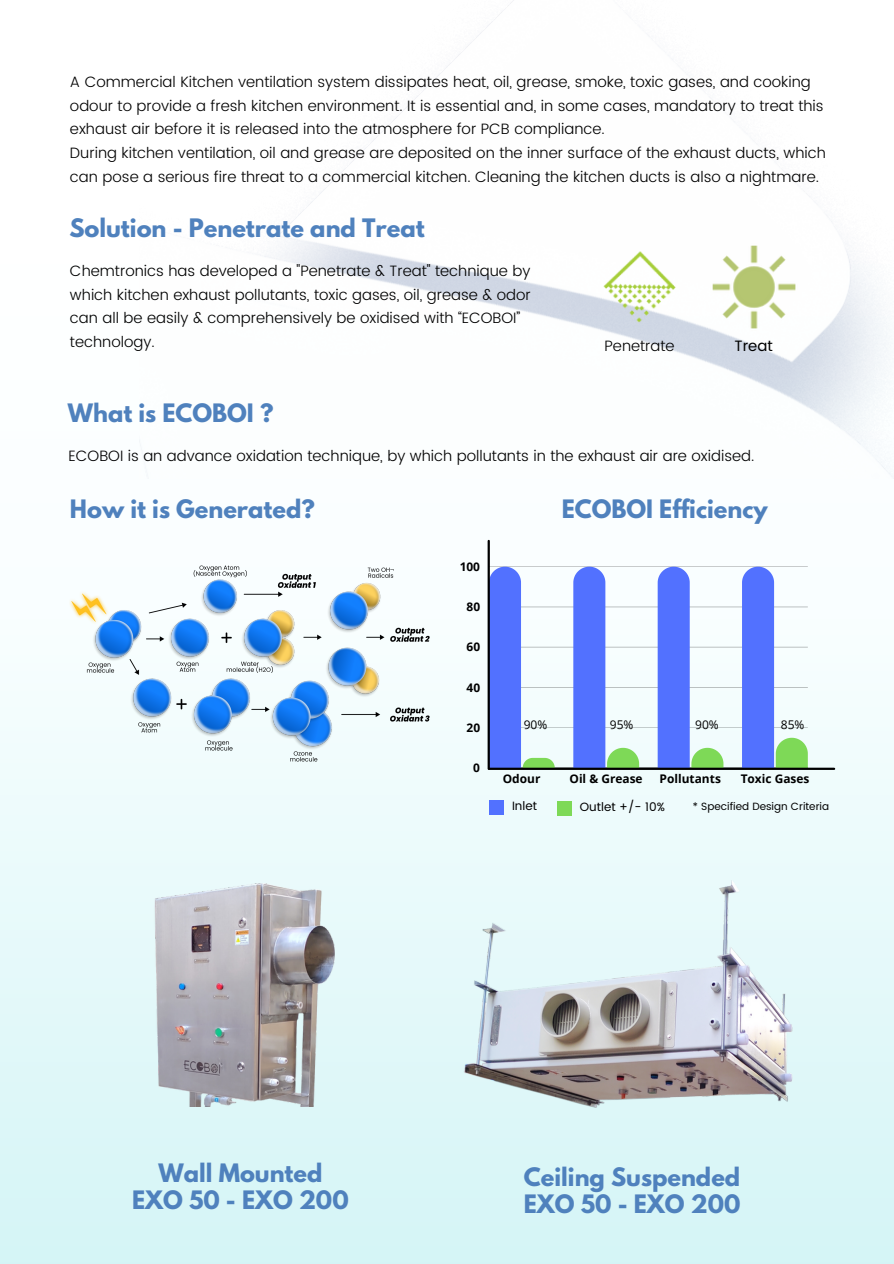
<style>
.page{position:relative;width:894px;height:1264px;background:#fff}
.page>*{position:absolute;margin:0;border:0;box-sizing:border-box;transform-origin:0 0}
.t1{font:700 22.5px "League Spartan";color:#4f81bd}
.t2{font:300 15px/23.7px "Poppins";color:#000}
.t3{font:15px "Poppins";color:#000}
.t4{font:12px "Poppins";color:#000}
.t5{font:12px "Open Sans";color:#000}
.t6{font:700 11.85px "Open Sans";color:#000}
.t7{font:10.5px "Poppins";color:#000}
</style>
<div class="page">
<div style="left:0;top:263px;width:893px;height:1000px;background:linear-gradient(to bottom,#fff,#d8f6f7)"></div>
<img style="left:140px;top:0;width:753px;height:478px">
<hr style="left:489px;top:727px;width:318px;height:1px;background:#000">
<hr style="left:489px;top:687px;width:318px;height:1px;background:#000">
<hr style="left:489px;top:647px;width:318px;height:1px;background:#000">
<hr style="left:489px;top:606px;width:318px;height:1px;background:#000">
<hr style="left:489px;top:566px;width:318px;height:1px;background:#000">
<svg style="left:489px;top:566px;width:65px;height:201px"></svg>
<svg style="left:573px;top:566px;width:66px;height:201px"></svg>
<svg style="left:657px;top:566px;width:66px;height:201px"></svg>
<svg style="left:741px;top:566px;width:66px;height:201px"></svg>
<hr style="left:489px;top:767px;width:344px;height:3px;background:#000">
<hr style="left:487px;top:541px;width:2px;height:227px;background:#000">
<img style="left:594px;top:242px;width:91px;height:91px">
<img style="left:708px;top:242px;width:90px;height:90px">
<img style="left:459px;top:880px;width:339px;height:229px">
<div style="left:488px;top:800px;width:15px;height:15px;background:#5271ff"></div>
<div style="left:557px;top:800px;width:15px;height:15px;background:#7ed957"></div>
<img style="left:70px;top:559px;width:360px;height:228px">
<img style="left:147px;top:883px;width:187px;height:223px">
<h3 class="t2" style="left:70px;top:70px;width:757px">A Commercial Kitchen ventilation system dissipates heat, oil, grease, smoke, toxic gases, and cooking odour to provide a fresh kitchen environment. It is essential and, in some cases, mandatory to treat this exhaust air before it is released into the atmosphere for PCB compliance.<br>During kitchen ventilation, oil and grease are deposited on the inner surface of the exhaust ducts, which can pose a serious fire threat to a commercial kitchen. Cleaning the kitchen ducts is also a nightmare.</h3>
<h2 class="t1" style="left:69px;top:216px;width:357px">Solution - Penetrate and Treat</h2>
<h2 class="t2" style="left:70px;top:259px;width:462px">Chemtronics has developed a "Penetrate &amp; Treat" technique by which kitchen exhaust pollutants, toxic gases, oil, grease &amp; odor can all be easily &amp; comprehensively be oxidised with “ECOBOI” technology.</h2>
<h3 class="t1" style="left:68px;top:401px;width:207px">What is ECOBOI ?</h3>
<h3 class="t2" style="left:604px;top:334px;width:71px">Penetrate</h3>
<p class="t3" style="left:734px;top:337px;width:40px">Treat</p>
<h2 class="t2" style="left:69px;top:443px;width:687px">ECOBOI is an advance oxidation technique, by which pollutants in the exhaust air are oxidised.</h2>
<h3 class="t1" style="left:561px;top:497px;width:207px">ECOBOI Efficiency</h3>
<p class="t1" style="left:70px;top:497px;width:246px">How it is Generated?</p>
<p class="t6" style="left:459px;top:558px;width:22px">100</p>
<p class="t6" style="left:466px;top:598px;width:15px">80</p>
<p class="t6" style="left:466px;top:639px;width:15px">60</p>
<p class="t6" style="left:466px;top:679px;width:15px">40</p>
<p class="t6" style="left:466px;top:719px;width:15px">20</p>
<p class="t6" style="left:473px;top:759px;width:8px">0</p>
<h4 class="t5" style="left:523px;top:715px;width:25px">90%</h4>
<h4 class="t5" style="left:609px;top:715px;width:25px">95%</h4>
<p class="t5" style="left:695px;top:715px;width:25px">90%</p>
<p class="t5" style="left:780px;top:715px;width:25px">85%</p>
<p class="t6" style="left:502px;top:770px;width:39px">Odour</p>
<p class="t6" style="left:569px;top:770px;width:75px">Oil &amp; Grease</p>
<p class="t6" style="left:659px;top:770px;width:63px">Pollutants</p>
<p class="t6" style="left:740px;top:770px;width:70px">Toxic Gases</p>
<h4 class="t4" style="left:512px;top:799px;width:26px">Inlet</h4>
<h4 class="t4" style="left:579px;top:799px;width:86px">Outlet +/- 10%</h4>
<h4 class="t7" style="left:692px;top:800px;width:138px">* Specified Design Criteria</h4>
<h4 class="t1" style="left:159px;top:1161px;width:165px">Wall Mounted</h4>
<p class="t1" style="left:523px;top:1165px;width:218px">Ceiling Suspended</p>
<h2 class="t1" style="left:132px;top:1188px;width:218px">EXO 50 - EXO 200</h2>
<h2 class="t1" style="left:523px;top:1192px;width:218px">EXO 50 - EXO 200</h2>
</div>
